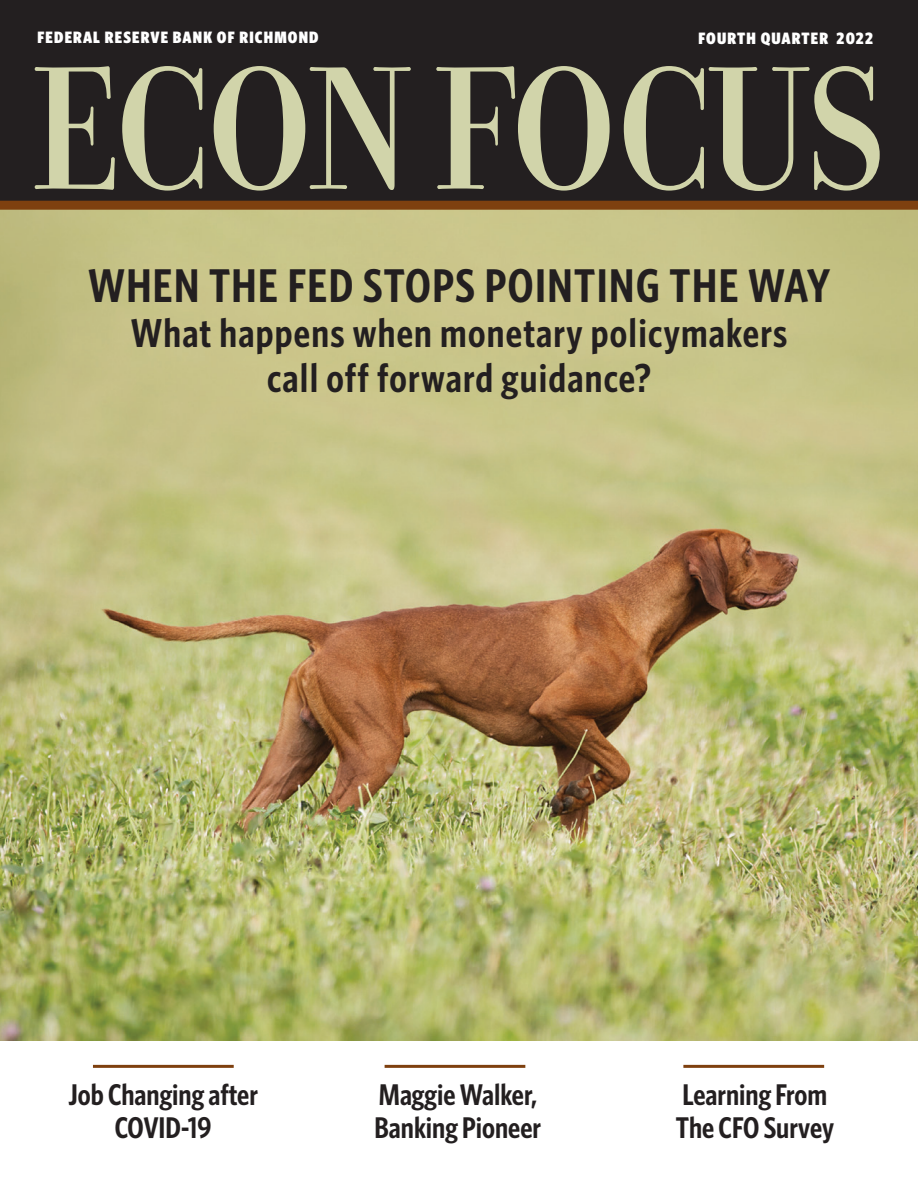
<style>
.page{position:relative;width:918px;height:1188px;background:#fff}
.page>*{position:absolute;margin:0;border:0;box-sizing:border-box;transform-origin:0 0}
.t1{font:600 47.4px "Whitney Condensed";letter-spacing:.03em;color:#231f20}
.t2{font:600 40.5px/45px "Whitney Condensed";letter-spacing:.03em;color:#231f20;text-align:center}
.t3{font:600 30px/33px "Whitney Condensed";color:#231f20}
.t4{font:900 16.5px "Whitney Condensed";letter-spacing:.07em;color:#fff}
.t5{font:900 16.5px "Whitney Condensed";letter-spacing:.07em;color:#fff}
</style>
<div class="page">
<img style="left:0;top:210px;width:918px;height:830px">
<div style="left:0;top:0;width:918px;height:204px;background:#231f20"></div>
<hr style="left:385px;top:1065px;width:140px;height:3px;background:#7e400f">
<hr style="left:93px;top:1065px;width:141px;height:3px;background:#7e400f">
<hr style="left:683px;top:1065px;width:141px;height:3px;background:#7e400f">
<div style="left:0;top:201px;width:918px;height:9px;background:#7e400f"></div>
<svg style="left:35px;top:66px;width:845px;height:125px"></svg>
<p class="t4" style="left:38px;top:26px;width:283px">FEDERAL RESERVE BANK OF RICHMOND</p>
<p class="t5" style="left:698px;top:27px;width:176px">FOURTH QUARTER 2022</p>
<h1 class="t1" style="left:88px;top:254px;width:744px">WHEN THE FED STOPS POINTING THE WAY</h1>
<h2 class="t2" style="left:131px;top:308px;width:658px">What happens when monetary policymakers call off forward guidance?</h2>
<p class="t3" style="left:68px;top:1077px;width:191px;text-align:center">Job Changing after<br>COVID-19</p>
<p class="t3" style="left:676px;top:1077px;width:160px">Learning From<br>The CFO Survey</p>
<p class="t3" style="left:375px;top:1077px;width:168px">Maggie Walker,<br>Banking Pioneer</p>
</div>
